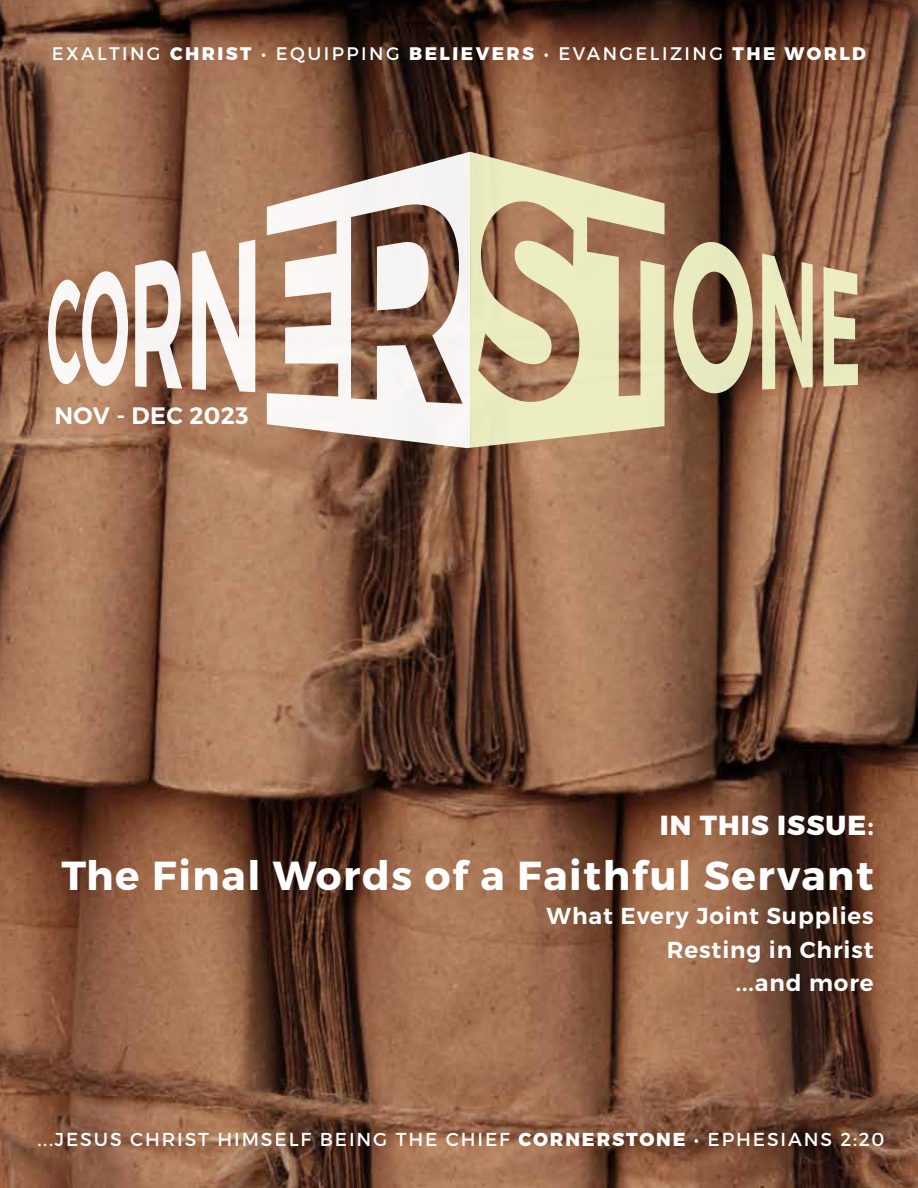
<style>
.page{position:relative;width:918px;height:1188px;background:#fff}
.page>*{position:absolute;margin:0;border:0;box-sizing:border-box;transform-origin:0 0}
.t1{font:700 40.5px "Montserrat";letter-spacing:.04em;color:#fff}
.t2{font:800 27.6px "Montserrat";letter-spacing:.04em;color:#fff}
.t3{font:600 23.7px "Montserrat";letter-spacing:.015em;color:#fff}
.t4{font:600 23.1px/33.8px "Montserrat";letter-spacing:.04em;color:#fff;text-align:right}
.t5{font:18.75px "Montserrat";letter-spacing:.1em;color:#fff}
.t6{font:18.15px "Montserrat";color:#fff}
.t7{font:800 18.15px "Montserrat";letter-spacing:.135em;color:#fff}
.s1{font-weight:800}
.s2{font-weight:400}
.s3{font-weight:600}
</style>
<div class="page">
<img style="left:0;top:0;width:918px;height:1188px">
<svg style="left:470px;top:152px;width:195px;height:296px;background:#cab791"></svg>
<svg style="left:673px;top:237px;width:80px;height:158px;background:#a39173"></svg>
<svg style="left:762px;top:254px;width:51px;height:136px;background:#bcad8a"></svg>
<svg style="left:823px;top:267px;width:35px;height:120px;background:#c7b893"></svg>
<svg style="left:48px;top:269px;width:80px;height:118px"></svg>
<svg style="left:135px;top:258px;width:47px;height:131px"></svg>
<svg style="left:192px;top:240px;width:63px;height:152px"></svg>
<svg style="left:267px;top:152px;width:203px;height:296px"></svg>
<p class="t6" style="left:52px;top:42px;width:44px">EXALTING</p>
<p class="t6" style="left:170px;top:42px;width:152px"><span class="s1">CHRIST</span> • EQUIPPING</p>
<p class="t7" style="left:409px;top:42px;width:192px">BELIEVERS <span class="s2">• EVANGELI</span></p>
<p class="t6" style="left:670px;top:42px;width:28px">ZING</p>
<p class="t7" style="left:733px;top:42px;width:135px">THE WORLD</p>
<p class="t3" style="left:55px;top:401px;width:195px">NOV - DEC 2023</p>
<h2 class="t2" style="left:660px;top:808px;width:215px">IN THIS ISSUE<span class="s3">:</span></h2>
<h1 class="t1" style="left:62px;top:851px;width:814px">The Final Words of a Faithful Servant</h1>
<p class="t4" style="left:547px;top:899px;width:329px">What Every Joint Supplies<br>Resting in Christ<br>...and more</p>
<p class="t5" style="left:37px;top:1128px;width:634px">...JESUS CHRIST H IMSELF BEING THE CHIEF <span class="s1">CORNERSTONE</span></p>
<p class="t5" style="left:694px;top:1128px;width:192px">• EPHESIANS 2:20</p>
</div>
